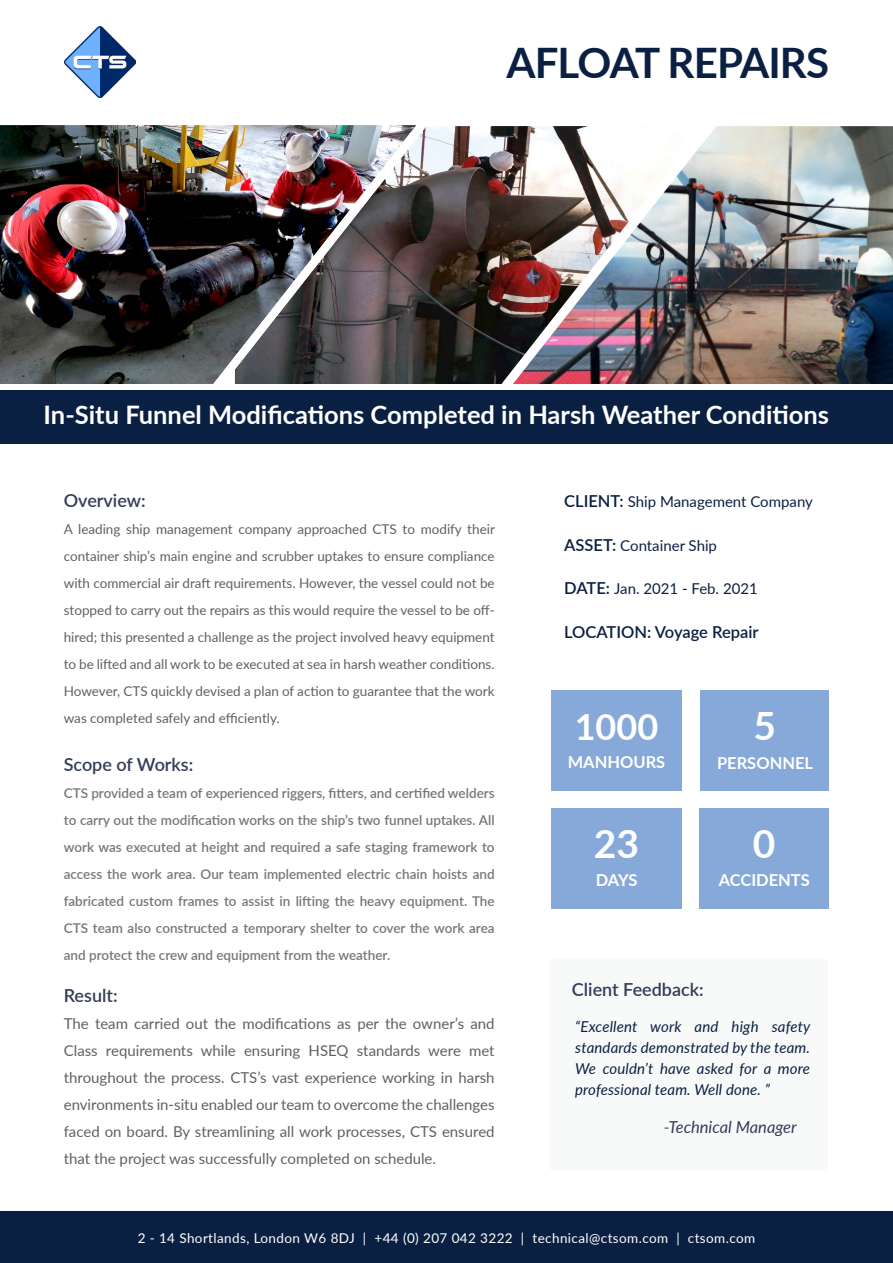
<style>
.page{position:relative;width:893px;height:1263px;background:#fff}
.page>*{position:absolute;margin:0;border:0;box-sizing:border-box;transform-origin:0 0}
.t1{font:700 42px "Lato";letter-spacing:-.02em;color:#0a2042}
.t2{font:700 39px "Lato";color:#fff}
.t3{font:700 36px "Lato";color:#fff}
.t4{font:700 25.5px "Lato";color:#fff}
.t5{font:600 18px "Lato";color:#333c59}
.t6{font:700 16.5px "Lato";color:#fff}
.t7{font:600 16.5px "Lato";color:#0a2042}
.t8{font:italic 16.5px "Lato";color:#333c59}
.Paragraph_Style_1{font:15px/27px "Lato";color:#5f6062;text-align:justify}
.Paragraph_Style_1-2{font:italic 15px/21px "Lato";letter-spacing:.01em;color:#0a2042;text-align:justify}
.t9{font:15px "Lato";color:#0a2042}
.t10{font:13.5px/27px "Lato";color:#5f6062;text-align:justify}
.t11{font:600 13.5px/27px "Lato";color:#777578;text-align:justify}
.t12{font:13.5px "Lato";letter-spacing:.03em;color:#fff}
.s1{font-weight:600;font-size:16.5px}
</style>
<div class="page">
<div style="left:0;top:1212px;width:893px;height:51px;background:#0a2042"></div>
<img style="left:64px;top:26px;width:72px;height:71px">
<img style="left:429px;top:126px;width:73px;height:258px">
<img style="left:717px;top:126px;width:176px;height:258px">
<img style="left:0;top:125px;width:214px;height:259px">
<div style="left:0;top:390px;width:893px;height:54px;background:#0a2042"></div>
<img style="left:214px;top:125px;width:215px;height:259px">
<img style="left:502px;top:126px;width:215px;height:258px">
<div style="left:551px;top:959px;width:277px;height:210px;background:#f5f7f7"></div>
<div style="left:551px;top:690px;width:131px;height:101px;background:#86a9d9"></div>
<div style="left:700px;top:691px;width:129px;height:100px;background:#86a9d9"></div>
<div style="left:699px;top:808px;width:130px;height:101px;background:#86a9d9"></div>
<div style="left:551px;top:808px;width:131px;height:101px;background:#86a9d9"></div>
<p class="t1" style="left:506px;top:32px;width:324px">AFLOAT REPAIRS</p>
<p class="t4" style="left:44px;top:396px;width:787px">In-Situ Funnel Modifications Completed in Harsh Weather Conditions</p>
<p class="t5" style="left:64px;top:487px;width:83px">Overview:</p>
<p class="t10" style="left:64px;top:515px;width:433px">A leading ship management company approached CTS to modify their container ship’s main engine and scrubber uptakes to ensure compliance with commercial air draft requirements. However, the vessel could not be stopped to carry out the repairs as this would require the vessel to be off&shy;hired; this presented a challenge as the project involved heavy equipment to be lifted and all work to be executed at sea in harsh weather conditions.<br>However, CTS quickly devised a plan of action to guarantee that the work was completed safely and efficiently.</p>
<p class="t5" style="left:64px;top:751px;width:131px">Scope of Works:</p>
<p class="t11" style="left:64px;top:779px;width:432px">CTS provided a team of experienced riggers, fitters, and certified welders to carry out the modification works on the ship’s two funnel uptakes. All work was executed at height and required a safe staging framework to access the work area. Our team implemented electric chain hoists and fabricated custom frames to assist in lifting the heavy equipment. The CTS team also constructed a temporary shelter to cover the work area and protect the crew and equipment from the weather.</p>
<p class="t5" style="left:64px;top:982px;width:55px">Result:</p>
<p class="Paragraph_Style_1" style="left:64px;top:1009px;width:432px">The team carried out the modifications as per the owner’s and Class requirements while ensuring HSEQ standards were met throughout the process. CTS’s vast experience working in harsh environments in-situ enabled our team to overcome the challenges faced on board. By streamlining all work processes, CTS ensured that the project was successfully completed on schedule.</p>
<p class="t9" style="left:564px;top:491px;width:250px"><span class="s1">CLIENT:</span> Ship Management Company</p>
<p class="t9" style="left:564px;top:535px;width:154px"><span class="s1">ASSET:</span> Container Ship</p>
<p class="t9" style="left:564px;top:578px;width:195px"><span class="s1">DATE:</span> Jan. 2021 - Feb. 2021</p>
<p class="t7" style="left:564px;top:620px;width:196px">LOCATION: Voyage Repair</p>
<p class="t3" style="left:575px;top:700px;width:85px">1000</p>
<p class="t6" style="left:568px;top:750px;width:99px">MANHOURS</p>
<p class="t2" style="left:594px;top:815px;width:47px">23</p>
<p class="t6" style="left:596px;top:868px;width:43px">DAYS</p>
<p class="t2" style="left:753px;top:697px;width:24px">5</p>
<p class="t6" style="left:717px;top:750px;width:98px">PERSONNEL</p>
<p class="t2" style="left:753px;top:815px;width:24px">0</p>
<p class="t6" style="left:719px;top:868px;width:93px">ACCIDENTS</p>
<p class="t5" style="left:572px;top:976px;width:133px">Client Feedback:</p>
<p class="Paragraph_Style_1-2" style="left:575px;top:1016px;width:237px">“Excellent work and high safety standards demonstrated by the team.<br>We couldn’t have asked for a more professional team. Well done. ”</p>
<p class="t8" style="left:664px;top:1115px;width:134px">-Technical Manager</p>
<p class="t12" style="left:138px;top:1228px;width:619px">2 - 14 Shortlands, London W6 8DJ | +44 (0) 207 042 3222 | technical@ctsom.com | ctsom.com</p>
</div>
